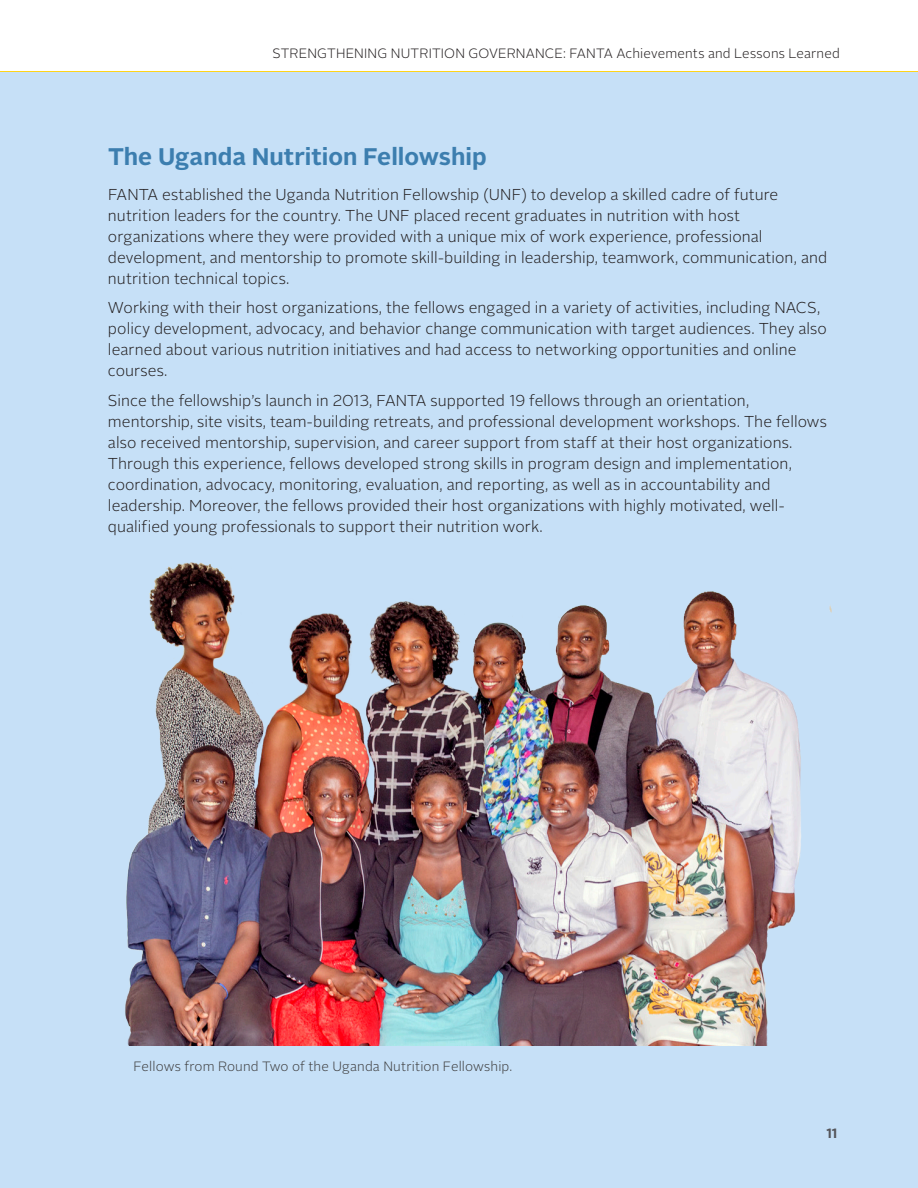
<style>
.page{position:relative;width:918px;height:1188px;background:#fff}
.page>*{position:absolute;margin:0;border:0;box-sizing:border-box;transform-origin:0 0}
.t1{font:700 24px "Alright Sans";color:#3c7eaf}
.t2{font:300 15.75px/21px "Alright Sans";letter-spacing:.005em;color:#231f20}
.t3{font:300 13.5px "Alright Sans";letter-spacing:.015em;color:#231f20}
.t4{font:300 13.5px "Alright Sans";letter-spacing:.01em;color:#3e3e3f}
.t5{font:700 13.5px "Alright Sans";color:#54555a}
</style>
<div class="page">
<hr style="left:0;top:71px;width:918px;height:2px;background:#fed105">
<div style="left:0;top:73px;width:918px;height:1115px;background:#c6e0f7"></div>
<img style="left:125px;top:562px;width:707px;height:484px">
<p class="t3" style="left:272px;top:44px;width:308px">Strengthening N utrition Governance: FANTA</p>
<p class="t3" style="left:616px;top:44px;width:225px">Achievements and Lessons Learned</p>
<h1 class="t1" style="left:108px;top:140px;width:380px">The Uganda Nutrition Fellowship</h1>
<p class="t2" style="left:108px;top:184px;width:721px">Fanta established the uganda nutrition Fellowship (unF) to develop a skilled cadre of future nutrition leaders for the country. the unF placed recent graduates in nutrition with host organizations where they were provided with a unique mix of work experience, professional development, and mentorship to promote skill-building in leadership, teamwork, communication, and nutrition technical topics.</p>
<p class="t2" style="left:108px;top:298px;width:720px">Working with their host organizations, the fellows engaged in a variety of activities, including nacS, policy development, advocacy, and behavior change communication with target audiences. they also learned about various nutrition initiatives and had access to networking opportunities and online courses.</p>
<p class="t2" style="left:108px;top:390px;width:720px">Since the fellowship’s launch in 2013, Fanta supported 19 fellows through an orientation, mentorship, site visits, team-building retreats, and professional development workshops. the fellows also received mentorship, supervision, and career support from staff at their host organizations. through this experience, fellows developed strong skills in program design and implementation, coordination, advocacy, monitoring, evaluation, and reporting, as well as in accountability and leadership. Moreover, the fellows provided their host organizations with highly motivated, well&shy;qualified young professionals to support their nutrition work.</p>
<p class="t4" style="left:134px;top:1057px;width:380px">Fellows from round two of the uganda nutrition Fellowship.</p>
<p class="t5" style="left:826px;top:1124px;width:13px">11</p>
</div>
